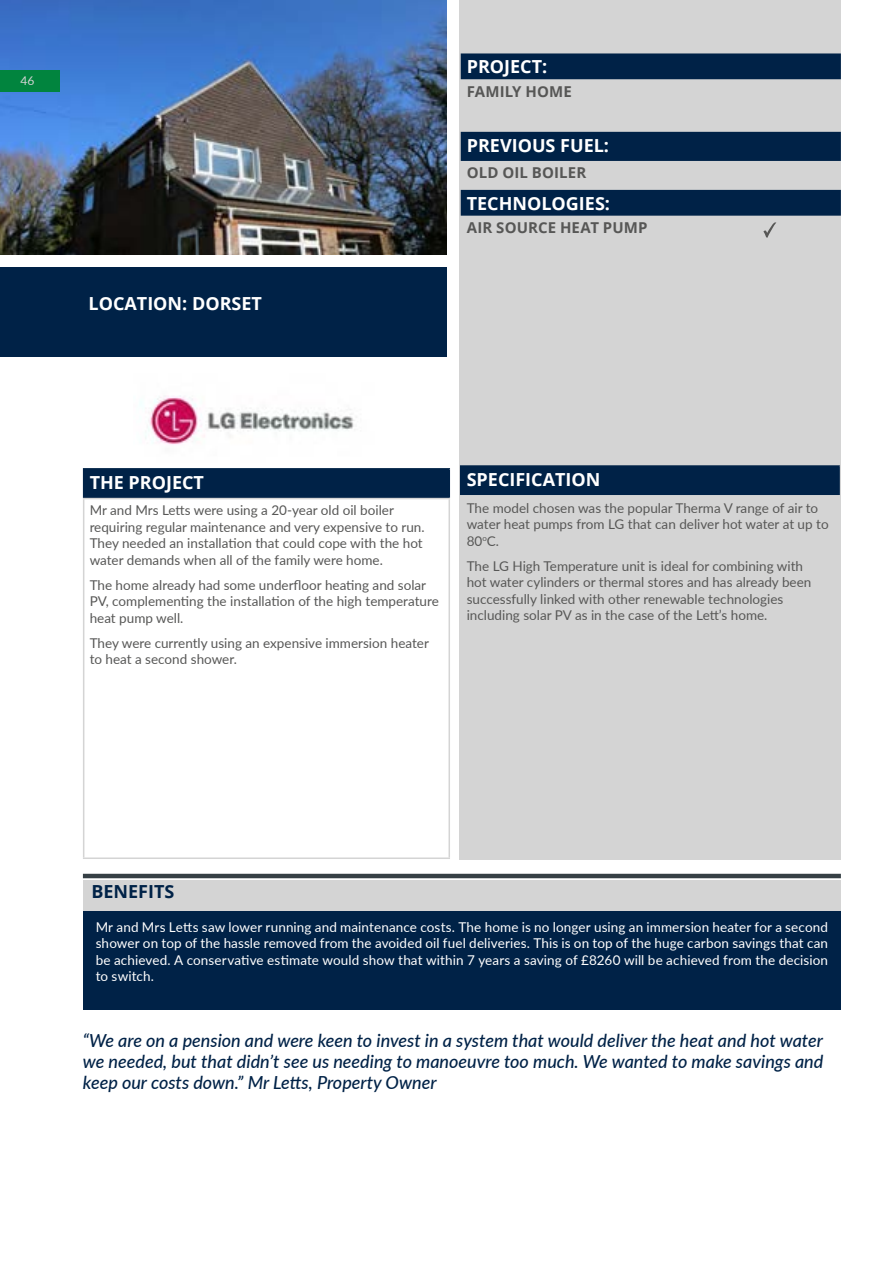
<style>
.page{position:relative;width:893px;height:1263px;background:#fff}
.page>*{position:absolute;margin:0;border:0;box-sizing:border-box;transform-origin:0 0}
.t1{font:italic 500 18px/21px "Lato";color:#002247;text-align:justify}
.t2{font:700 18px "Open Sans";color:#fff}
.t3{font:700 18px "Open Sans";color:#002247}
.t4{font:700 15px "Open Sans";letter-spacing:.005em;color:#575756}
.t5{font:13.5px/16.5px "Lato";color:#575756}
.t6{font:13.5px/16.5px "Lato";letter-spacing:.01em;color:#fff;text-align:justify}
.t7{font:12px "Lato";color:#d4d4d4}
</style>
<div class="page">
<div style="left:0;top:268px;width:446px;height:89px;background:#002247"></div>
<div style="left:459px;top:0;width:382px;height:859px;background:#d4d4d4"></div>
<svg style="left:461px;top:53px;width:380px;height:163px"></svg>
<svg style="left:763px;top:222px;width:13px;height:16px"></svg>
<div style="left:84px;top:469px;width:365px;height:30px;background:#002247"></div>
<hr style="left:83px;top:468px;width:367px;height:2px;background:#002247">
<svg style="left:83px;top:470px;width:1px;height:28px"></svg>
<hr style="left:448px;top:470px;width:2px;height:28px;background:#002247">
<hr style="left:83px;top:498px;width:367px;height:1px;background:#d4d4d4">
<hr style="left:83px;top:499px;width:1px;height:358px;background:#d4d4d4">
<hr style="left:448px;top:499px;width:2px;height:358px;background:#d4d4d4">
<hr style="left:83px;top:857px;width:367px;height:2px;background:#d4d4d4">
<div style="left:461px;top:466px;width:378px;height:30px;background:#002247"></div>
<hr style="left:460px;top:465px;width:380px;height:2px;background:#002247">
<svg style="left:460px;top:467px;width:1px;height:28px"></svg>
<hr style="left:838px;top:467px;width:2px;height:28px;background:#002247">
<hr style="left:460px;top:495px;width:380px;height:1px;background:#d4d4d4">
<img style="left:0;top:0;width:446px;height:255px">
<img style="left:140px;top:396px;width:217px;height:49px">
<div style="left:83px;top:884px;width:758px;height:126px;background:#002247"></div>
<div style="left:83px;top:880px;width:758px;height:31px;background:#d4d4d4"></div>
<hr style="left:83px;top:874px;width:758px;height:4px;background:#364045">
<div style="left:0;top:70px;width:60px;height:21px;background:#01843e"></div>
<p class="t7" style="left:21px;top:72px;width:15px">46</p>
<h1 class="t2" style="left:89px;top:290px;width:175px">LOCATION: DORSET</h1>
<h1 class="t2" style="left:467px;top:54px;width:82px">PROJECT:</h1>
<p class="t4" style="left:467px;top:81px;width:107px">FAMILY HOME</p>
<h1 class="t2" style="left:467px;top:132px;width:144px">PREVIOUS FUEL:</h1>
<p class="t4" style="left:467px;top:162px;width:121px">OLD OIL BOILER</p>
<h1 class="t2" style="left:467px;top:190px;width:145px">TECHNOLOGIES:</h1>
<p class="t4" style="left:467px;top:217px;width:182px">AIR SOURCE HEAT PUMP</p>
<h1 class="t2" style="left:90px;top:469px;width:116px">THE PROJECT</h1>
<p class="t5" style="left:90px;top:502px;width:337px">Mr and Mrs Letts were using a 20-year old oil boiler requiring regular maintenance and very expensive to run.<br>They needed an installation that could cope with the hot water demands when all of the family were home.</p>
<p class="t5" style="left:90px;top:576px;width:351px">The home already had some underfloor heating and solar<br>PV, complementing the installation of the high temperature heat pump well.</p>
<p class="t5" style="left:90px;top:634px;width:341px">They were currently using an expensive immersion heater to heat a second shower.</p>
<h1 class="t2" style="left:467px;top:467px;width:135px">SPECIFICATION</h1>
<p class="t5" style="left:467px;top:499px;width:363px">The model chosen was the popular Therma V range of air to water heat pumps from LG that can deliver hot water at up to<br>80<sup>o</sup>C.</p>
<p class="t5" style="left:467px;top:557px;width:346px">The LG High Temperature unit is ideal for combining with hot water cylinders or thermal stores and has already been successfully linked with other renewable technologies including solar PV as in the case of the Lett’s home.</p>
<h1 class="t3" style="left:91px;top:879px;width:85px">BENEFITS</h1>
<p class="t6" style="left:96px;top:918px;width:734px">Mr and Mrs Letts saw lower running and maintenance costs. The home is no longer using an immersion heater for a second shower on top of the hassle removed from the avoided oil fuel deliveries. This is on top of the huge carbon savings that can be achieved. A conservative estimate would show that within 7 years a saving of £8260 will be achieved from the decision to switch.</p>
<h1 class="t1" style="left:83px;top:1029px;width:742px">“We are on a pension and were keen to invest in a system that would deliver the heat and hot water we needed, but that didn’t see us needing to manoeuvre too much. We wanted to make savings and keep our costs down.” Mr Letts, Property Owner</h1>
</div>
